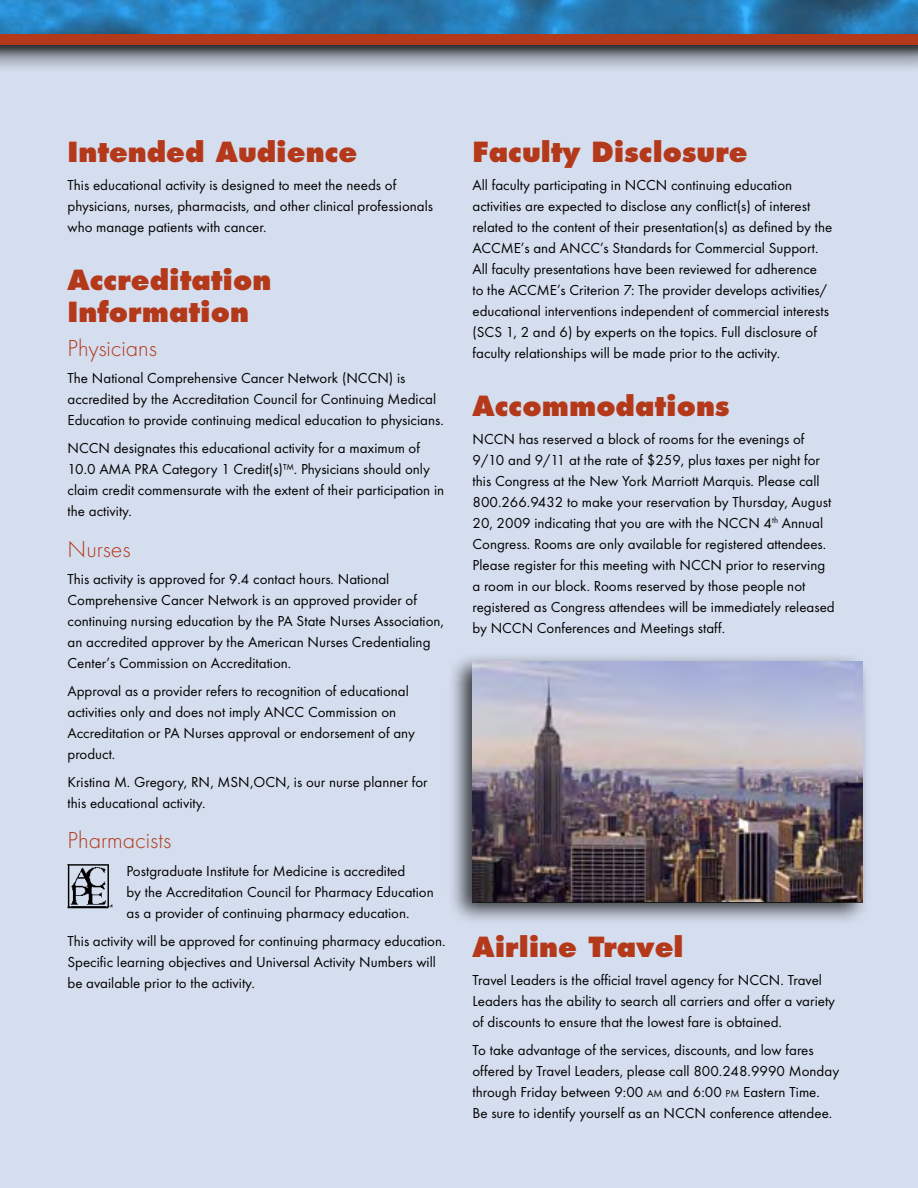
<style>
.page{position:relative;width:918px;height:1188px;background:#fff}
.page>*{position:absolute;margin:0;border:0;box-sizing:border-box;transform-origin:0 0}
.t1{font:800 27px/31.5px "Futura";color:#b4391a}
.t2{font:300 24px "Futura T";color:#b4391a}
.t3{font:15px/21px "Futura T";color:#000}
.s1{font-size:10.5px}
</style>
<div class="page">
<div style="left:0;top:19px;width:918px;height:1169px;background:#d5deee"></div>
<img style="left:0;top:0;width:918px;height:25px">
<div style="left:0;top:25px;width:918px;height:47px;background:#000;opacity:.75"></div>
<div style="left:0;top:35px;width:918px;height:10px;background:#b4391a"></div>
<div style="left:447px;top:651px;width:423px;height:273px;background:#000;opacity:.75"></div>
<img style="left:472px;top:661px;width:390px;height:240px">
<img style="left:67px;top:864px;width:46px;height:45px">
<h1 class="t1" style="left:68px;top:137px;width:291px">Intended Audience</h1>
<p class="t3" style="left:68px;top:174px;width:367px">This educational activity is designed to meet the needs of physicians, nurses, pharmacists, and other clinical professionals who manage patients with cancer.</p>
<h1 class="t1" style="left:68px;top:265px;width:205px">Accreditation<br>Information</h1>
<h2 class="t2" style="left:68px;top:334px;width:91px">Physicians</h2>
<p class="t3" style="left:68px;top:368px;width:378px">The National Comprehensive Cancer Network (NCCN) is accredited by the Accreditation Council for Continuing Medical<br>Education to provide continuing medical education to physicians.</p>
<p class="t3" style="left:68px;top:438px;width:378px">NCCN designates this educational activity for a maximum of 10.0 AMA PRA Category 1 Credit(s)™. Physicians should only claim credit commensurate with the extent of their participation in the activity.</p>
<h2 class="t2" style="left:68px;top:535px;width:65px">N urses</h2>
<p class="t3" style="left:68px;top:569px;width:378px">This activity is approved for 9.4 contact hours. National Comprehensive Cancer Network is an approved provider of continuing nursing education by the PA State Nurses Association, an accredited approver by the American Nurses Credentialing Center’s Commission on Accreditation.</p>
<p class="t3" style="left:68px;top:681px;width:349px">Approval as a provider refers to recognition of educational activities only and does not imply ANCC Commission on Accreditation or PA Nurses approval or endorsement of any product.</p>
<p class="t3" style="left:68px;top:771px;width:362px">Kristina M. Gregory, RN, MSN,OCN, is our nurse planner for this educational activity.</p>
<h2 class="t2" style="left:68px;top:826px;width:105px">Pharmacists</h2>
<p class="t3" style="left:127px;top:861px;width:309px">Postgraduate Institute for Medicine is accredited<br>by the Accreditation Council for Pharmacy Education as a provider of continuing pharmacy education.</p>
<p class="t3" style="left:67px;top:930px;width:379px">This activity will be approved for continuing pharmacy education.<br>Specific learning objectives and Universal Activity Numbers will be available prior to the activity.</p>
<h1 class="t1" style="left:472px;top:137px;width:277px">Faculty Disclosure</h1>
<p class="t3" style="left:472px;top:174px;width:362px">All faculty participating in NCCN continuing education activities are expected to disclose any conflict(s) of interest related to the content of their presentation(s) as defined by the ACCME’s and ANCC’s Standards for Commercial Support.<br>All faculty presentations have been reviewed for adherence<br>to the ACCME’s Criterion 7: The provider develops activities/ educational interventions independent of commercial interests (SCS 1, 2 and 6) by experts on the topics. Full disclosure of faculty relationships will be made prior to the activity.</p>
<h1 class="t1" style="left:472px;top:391px;width:258px">Accommodations</h1>
<p class="t3" style="left:472px;top:429px;width:364px">NCCN has reserved a block of rooms for the evenings of 9/10 and 9/11 at the rate of $259, plus taxes per night for this Congress at the New York Marriott Marquis. Please call 800.266.9432 to make your reservation by Thursday, August 20, 2009 indicating that you are with the NCCN 4<sup>th</sup> Annual Congress. Rooms are only available for registered attendees.<br>Please register for this meeting with NCCN prior to reserving a room in our block. Rooms reserved by those people not registered as Congress attendees will be immediately released by NCCN Conferences and Meetings staff.</p>
<h1 class="t1" style="left:472px;top:932px;width:213px">Airline Travel</h1>
<p class="t3" style="left:472px;top:969px;width:364px">Travel Leaders is the official travel agency for NCCN. Travel<br>Leaders has the ability to search all carriers and offer a variety of discounts to ensure that the lowest fare is obtained.</p>
<p class="t3" style="left:472px;top:1039px;width:368px">To take advantage of the services, discounts, and low fares offered by Travel Leaders, please call 800.248.9990 Monday through Friday between 9:00 <span class="s1">AM</span> and 6:00 <span class="s1">PM</span> Eastern Time.<br>Be sure to identify yourself as an NCCN conference attendee.</p>
</div>
